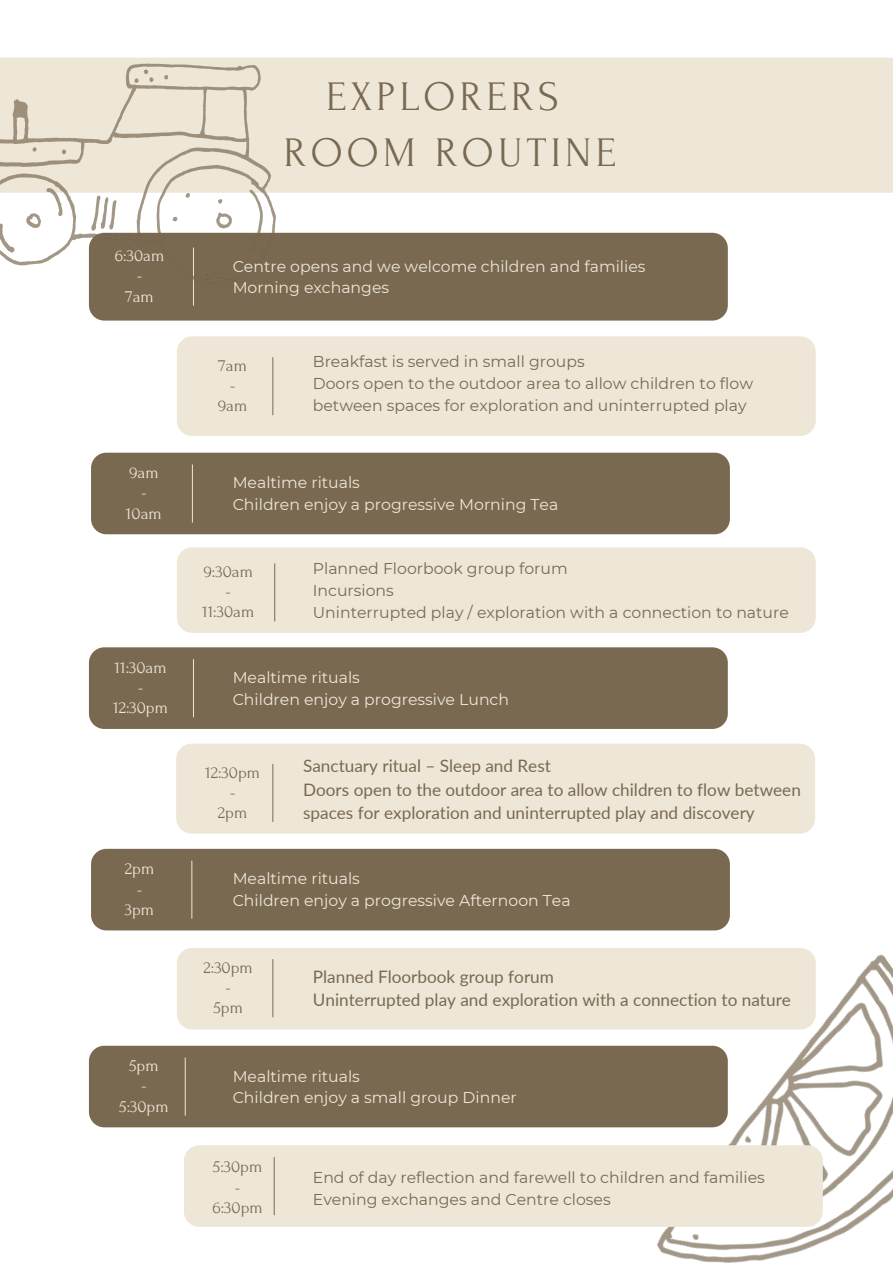
<style>
.page{position:relative;width:893px;height:1263px;background:#fff}
.page>*{position:absolute;margin:0;border:0;box-sizing:border-box;transform-origin:0 0}
.t1{font:42px "Forum";letter-spacing:.1em;color:#796951}
.t2{font:17.17px/23.6px "Lato";color:#796951}
.t3{font:17.17px "Forum";color:#796951}
.t4{font:17.17px "Forum";color:#eee7d8}
.t5{font:15.67px/22px "Montserrat";color:#796951}
.t6{font:15.67px "Montserrat";color:#eee7d8}
</style>
<div class="page">
<div style="left:89px;top:233px;width:639px;height:88px;background:#796951;border-radius:15px"></div>
<div style="left:177px;top:336px;width:638px;height:100px;background:#eee7d8;border-radius:15px"></div>
<div style="left:91px;top:453px;width:639px;height:81px;background:#796951;border-radius:15px"></div>
<div style="left:177px;top:547px;width:638px;height:86px;background:#eee7d8;border-radius:15px"></div>
<div style="left:89px;top:647px;width:639px;height:82px;background:#796951;border-radius:15px"></div>
<div style="left:176px;top:744px;width:639px;height:90px;background:#eee7d8;border-radius:15px"></div>
<img style="left:503px;top:849px;width:390px;height:414px">
<div style="left:91px;top:849px;width:639px;height:81px;background:#796951;border-radius:15px"></div>
<div style="left:177px;top:948px;width:638px;height:81px;background:#eee7d8;border-radius:15px"></div>
<div style="left:89px;top:1046px;width:639px;height:81px;background:#796951;border-radius:15px"></div>
<div style="left:184px;top:1145px;width:639px;height:82px;background:#eee7d8;border-radius:15px"></div>
<hr style="left:192px;top:465px;width:1px;height:57px;background:#eee7d8">
<hr style="left:193px;top:659px;width:1px;height:58px;background:#eee7d8">
<hr style="left:192px;top:861px;width:1px;height:57px;background:#eee7d8">
<hr style="left:185px;top:1058px;width:1px;height:57px;background:#eee7d8">
<hr style="left:272px;top:357px;width:1px;height:58px;background:#796951">
<hr style="left:274px;top:564px;width:1px;height:57px;background:#796951">
<hr style="left:272px;top:764px;width:1px;height:58px;background:#796951">
<hr style="left:272px;top:959px;width:1px;height:58px;background:#796951">
<hr style="left:274px;top:1157px;width:1px;height:58px;background:#796951">
<div style="left:318px;top:58px;width:575px;height:135px;background:#eee7d8"></div>
<img style="left:0;top:57px;width:318px;height:291px">
<p class="t4" style="left:115px;top:246px;width:51px">6:30am</p>
<p class="t4" style="left:137px;top:267px;width:7px">-</p>
<p class="t4" style="left:125px;top:287px;width:30px">7am</p>
<p class="t4" style="left:129px;top:463px;width:31px">9am</p>
<p class="t4" style="left:141px;top:484px;width:7px">-</p>
<p class="t4" style="left:126px;top:504px;width:37px">10am</p>
<p class="t4" style="left:114px;top:658px;width:54px">11:30am</p>
<p class="t4" style="left:138px;top:678px;width:7px">-</p>
<p class="t4" style="left:113px;top:698px;width:56px">12:30pm</p>
<p class="t4" style="left:125px;top:859px;width:31px">2pm</p>
<p class="t4" style="left:137px;top:880px;width:7px">-</p>
<p class="t4" style="left:125px;top:900px;width:31px">3pm</p>
<p class="t4" style="left:129px;top:1056px;width:31px">5pm</p>
<p class="t4" style="left:141px;top:1077px;width:7px">-</p>
<p class="t4" style="left:119px;top:1097px;width:51px">5:30pm</p>
<p class="t1" style="left:326px;top:74px;width:234px">EXPLORERS</p>
<p class="t1" style="left:284px;top:130px;width:334px">ROOM ROUTINE</p>
<p class="t6" style="left:233px;top:256px;width:414px">Centre opens and we welcome children and families</p>
<p class="t6" style="left:233px;top:278px;width:158px">Morning exchanges</p>
<p class="t3" style="left:218px;top:356px;width:30px">7am</p>
<p class="t3" style="left:230px;top:376px;width:7px">-</p>
<p class="t3" style="left:218px;top:397px;width:31px">9am</p>
<p class="t5" style="left:313px;top:351px;width:273px">Breakfast is served in small groups</p>
<p class="t5" style="left:313px;top:373px;width:442px">Doors open to the outdoor area to allow children to flow between spaces for exploration and uninterrupted play</p>
<p class="t6" style="left:233px;top:473px;width:129px">Mealtime rituals</p>
<p class="t6" style="left:233px;top:495px;width:327px">Children enjoy a progressive Morning Tea</p>
<p class="t3" style="left:203px;top:562px;width:51px">9:30am</p>
<p class="t3" style="left:226px;top:582px;width:7px">-</p>
<p class="t3" style="left:202px;top:603px;width:54px">11:30am</p>
<p class="t5" style="left:313px;top:558px;width:256px">Planned Floorbook group forum</p>
<p class="t5" style="left:313px;top:580px;width:83px">Incursions</p>
<p class="t5" style="left:313px;top:602px;width:477px">Uninterrupted play / exploration with a connection to nature</p>
<p class="t6" style="left:233px;top:668px;width:129px">Mealtime rituals</p>
<p class="t6" style="left:233px;top:690px;width:278px">Children enjoy a progressive Lunch</p>
<p class="t3" style="left:205px;top:763px;width:56px">12:30pm</p>
<p class="t3" style="left:230px;top:783px;width:7px">-</p>
<p class="t3" style="left:218px;top:803px;width:31px">2pm</p>
<p class="t2" style="left:303px;top:753px;width:249px">Sanctuary ritual – Sleep and Rest</p>
<p class="t2" style="left:303px;top:777px;width:499px">Doors open to the outdoor area to allow children to flow between spaces for exploration and uninterrupted play and discovery</p>
<p class="t6" style="left:233px;top:869px;width:129px">Mealtime rituals</p>
<p class="t6" style="left:233px;top:891px;width:339px">Children enjoy a progressive Afternoon Tea</p>
<p class="t3" style="left:203px;top:958px;width:51px">2:30pm</p>
<p class="t3" style="left:226px;top:978px;width:7px">-</p>
<p class="t3" style="left:213px;top:998px;width:31px">5pm</p>
<p class="t2" style="left:313px;top:964px;width:243px">Planned Floorbook group forum</p>
<p class="t2" style="left:313px;top:988px;width:479px">Uninterrupted play and exploration with a connection to nature</p>
<p class="t6" style="left:233px;top:1066px;width:129px">Mealtime rituals</p>
<p class="t6" style="left:233px;top:1088px;width:285px">Children enjoy a small group Dinner</p>
<p class="t3" style="left:213px;top:1157px;width:51px">5:30pm</p>
<p class="t3" style="left:235px;top:1178px;width:7px">-</p>
<p class="t3" style="left:212px;top:1198px;width:52px">6:30pm</p>
<p class="t5" style="left:313px;top:1166px;width:453px">End of day reflection and farewell to children and families</p>
<p class="t5" style="left:313px;top:1188px;width:299px">Evening exchanges and Centre closes</p>
</div>
